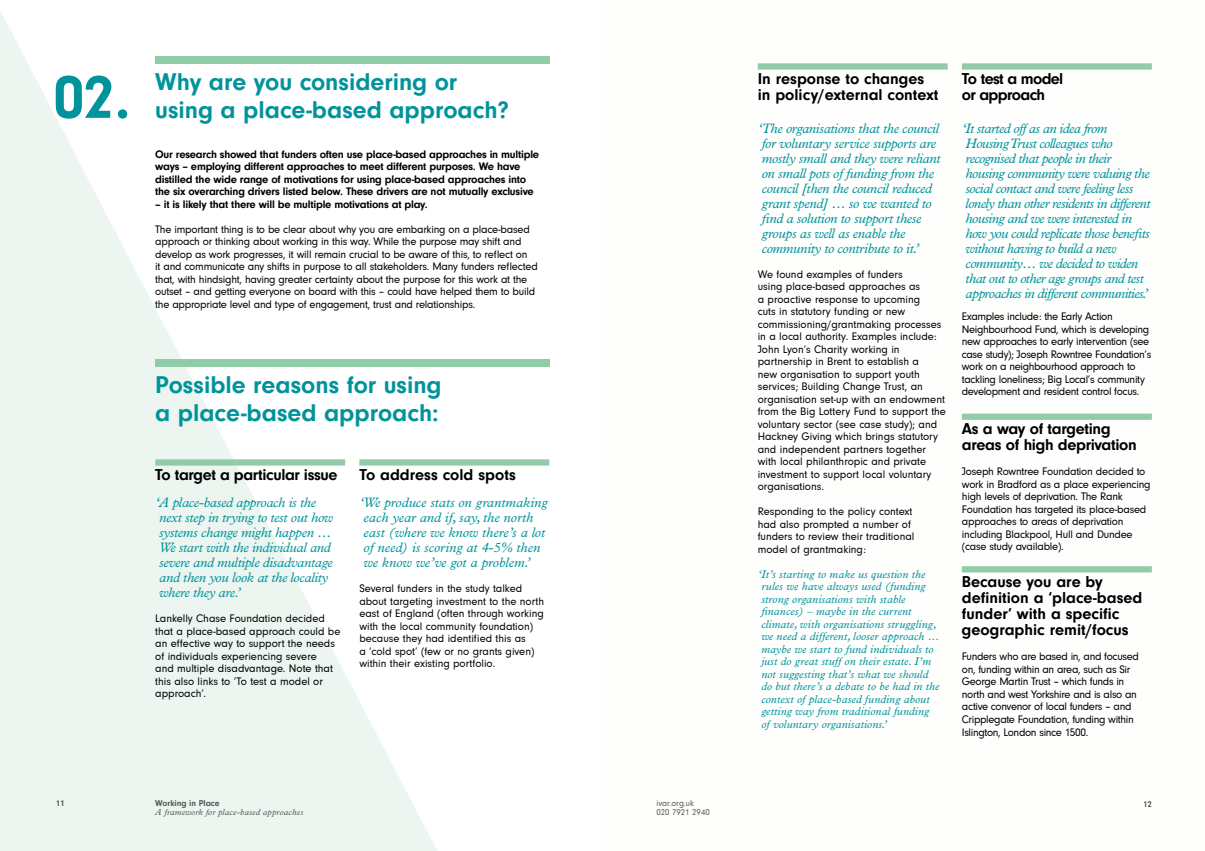
<style>
.page{position:relative;width:1205px;height:851px;background:#fff}
.page>*{position:absolute;margin:0;border:0;box-sizing:border-box;transform-origin:0 0}
.t1{font:700 62.5px "Neuzeit Gro";color:#00939b}
.t2{font:700 25px/27.5px "Neuzeit Gro";color:#00939b}
.t3{font:700 16.25px/16.2px "Neuzeit Gro";color:#000}
.t4{font:700 16.25px/16.2px "Neuzeit Gro";letter-spacing:-.02em;color:#000}
.t5{font:700 16.25px "Neuzeit Gro";letter-spacing:-.025em;color:#000}
.t6{font:700 16.25px/16.2px "Neuzeit Gro";letter-spacing:-.04em;color:#000}
.t7{font:italic 13.75px/15px "Plantin";letter-spacing:-.02em;color:#00939b}
.t8{font:italic 13.75px/15px "Plantin";letter-spacing:-.04em;color:#00939b}
.t9{font:italic 13.75px/15px "Plantin";color:#00939b}
.t10{font:11.25px/12.5px "Neuzeit Gro";letter-spacing:-.02em;color:#000}
.t11{font:11.25px/12.5px "Neuzeit Gro";color:#000}
.t12{font:italic 11.25px/12.5px "Plantin";letter-spacing:.01em;color:#00939b}
.t13{font:700 11.25px/12.5px "Neuzeit Gro";letter-spacing:-.02em;color:#000}
.t14{font:italic 8.75px "Plantin";letter-spacing:.02em;color:#575756}
.t15{font:8.75px/8.8px "Neuzeit Gro";color:#575756}
.t16{font:700 8.75px "Neuzeit Gro";color:#575756}
</style>
<div class="page">
<svg style="left:0;top:11px;width:443px;height:839px;fill:#eef6f1"></svg>
<div style="left:155px;top:57px;width:394px;height:7px;background:#92cba8"></div>
<div style="left:155px;top:359px;width:394px;height:7px;background:#92cba8"></div>
<div style="left:758px;top:63px;width:189px;height:7px;background:#92cba8"></div>
<div style="left:962px;top:63px;width:190px;height:7px;background:#92cba8"></div>
<div style="left:962px;top:413px;width:190px;height:7px;background:#92cba8"></div>
<div style="left:962px;top:566px;width:190px;height:6px;background:#92cba8"></div>
<div style="left:155px;top:459px;width:190px;height:6px;background:#92cba8"></div>
<div style="left:359px;top:459px;width:190px;height:6px;background:#92cba8"></div>
<h1 class="t1" style="left:53px;top:62px;width:79px">02.</h1>
<h2 class="t2" style="left:155px;top:69px;width:355px">Why are you considering or using a place-based approach?</h2>
<p class="t13" style="left:155px;top:148px;width:385px">Our research showed that funders often use place-based approaches in multiple ways – employing different approaches to meet different purposes. We have distilled the wide range of motivations for using place-based approaches into the six overarching drivers listed below. These drivers are not mutually exclusive</p>
<p class="t13" style="left:155px;top:198px;width:274px">– it is likely that there will be multiple motivations at play.</p>
<p class="t10" style="left:155px;top:223px;width:384px">The important thing is to be clear about why you are embarking on a place-based approach or thinking about working in this way. While the purpose may shift and develop as work progresses, it will remain crucial to be aware of this, to reflect on<br>it and communicate any shifts in purpose to all stakeholders. Many funders reflected that, with hindsight, having greater certainty about the purpose for this work at the outset – and getting everyone on board with this – could have helped them to build the appropriate level and type of engagement, trust and relationships.</p>
<h2 class="t2" style="left:155px;top:371px;width:288px">Possible reasons for using a place-based approach:</h2>
<h3 class="t5" style="left:155px;top:465px;width:184px">To target a particular issue</h3>
<p class="t7" style="left:155px;top:495px;width:179px">‘A place-based approach is the next step in trying to test out how systems change might happen …<br>We start with the individual and severe and multiple disadvantage and then you look at the locality where they are.’</p>
<p class="t11" style="left:155px;top:612px;width:187px">Lankelly Chase Foundation decided that a place-based approach could be an effective way to support the needs of individuals experiencing severe<br>and multiple disadvantage. Note that this also links to ‘To test a model or approach’.</p>
<h3 class="t3" style="left:359px;top:466px;width:158px">To address cold spots</h3>
<p class="t9" style="left:364px;top:495px;width:185px;text-indent:-4px">‘We produce stats on grantmaking each year and if, say, the north east (where we know there’s a lot of need) is scoring at 4-5% then we know we’ve got a problem.’</p>
<p class="t11" style="left:359px;top:582px;width:186px">Several funders in the study talked about targeting investment to the north east of England (often through working with the local community foundation) because they had identified this as<br>a ‘cold spot’ (few or no grants given) within their existing portfolio.</p>
<h3 class="t3" style="left:758px;top:70px;width:182px">In response to changes in policy/external context</h3>
<p class="t7" style="left:758px;top:120px;width:184px">‘The organisations that the council for voluntary service supports are mostly small and they were reliant on small pots of funding from the council [then the council reduced grant spend] … so we wanted to find a solution to support these groups as well as enable the community to contribute to it.’</p>
<p class="t11" style="left:758px;top:268px;width:190px">We found examples of funders<br>using place-based approaches as<br>a proactive response to upcoming<br>cuts in statutory funding or new commissioning/grantmaking processes in a local authority. Examples include:<br>John Lyon’s Charity working in partnership in Brent to establish a<br>new organisation to support youth services; Building Change Trust, an organisation set-up with an endowment from the Big Lottery Fund to support the voluntary sector (see case study); and Hackney Giving which brings statutory and independent partners together with local philanthropic and private investment to support local voluntary organisations.</p>
<p class="t11" style="left:758px;top:505px;width:158px">Responding to the policy context had also prompted a number of funders to review their traditional model of grantmaking:</p>
<p class="t12" style="left:761px;top:567px;width:180px;text-indent:-4px">‘It’s starting to make us question the rules we have always used (funding strong organisations with stable finances) – maybe in the current climate, with organisations struggling, we need a different, looser approach … maybe we start to fund individuals to just do great stuff on their estate. I’m not suggesting that’s what we should do but there’s a debate to be had in the context of place-based funding about getting way from traditional funding of voluntary organisations.’</p>
<h3 class="t6" style="left:962px;top:70px;width:103px">To test a model or approach</h3>
<p class="t8" style="left:962px;top:120px;width:190px">‘It started off as an idea from Housing Trust colleagues who recognised that people in their<br>housing community were valuing the social contact and were feeling less lonely than other residents in different housing and we were interested in how you could replicate those benefits without having to build a new community… we decided to widen that out to other age groups and test approaches in different communities.’</p>
<p class="t10" style="left:962px;top:310px;width:191px">Examples include: the Early Action Neighbourhood Fund, which is developing new approaches to early intervention (see case study); Joseph Rowntree Foundation’s work on a neighbourhood approach to tackling loneliness; Big Local’s community development and resident control focus.</p>
<h3 class="t4" style="left:962px;top:420px;width:176px">As a way of targeting areas of high deprivation</h3>
<p class="t10" style="left:962px;top:465px;width:190px">Joseph Rowntree Foundation decided to work in Bradford as a place experiencing high levels of deprivation. The Rank Foundation has targeted its place-based approaches to areas of deprivation including Blackpool, Hull and Dundee (case study available).</p>
<h3 class="t3" style="left:962px;top:573px;width:182px">Because you are by definition a ‘place-based funder’ with a specific geographic remit/focus</h3>
<p class="t10" style="left:962px;top:650px;width:179px">Funders who are based in, and focused on, funding within an area, such as Sir George Martin Trust – which funds in north and west Yorkshire and is also an active convenor of local funders – and Cripplegate Foundation, funding within Islington, London since 1500.</p>
<p class="t16" style="left:56px;top:798px;width:10px">11</p>
<p class="t16" style="left:1143px;top:799px;width:10px">12</p>
<p class="t15" style="left:656px;top:798px;width:55px">ivar.org.uk<br>020 7921 2940</p>
<p class="t16" style="left:155px;top:798px;width:66px">Working in Place</p>
<p class="t14" style="left:155px;top:806px;width:150px">A framework for place-based approaches</p>
</div>
